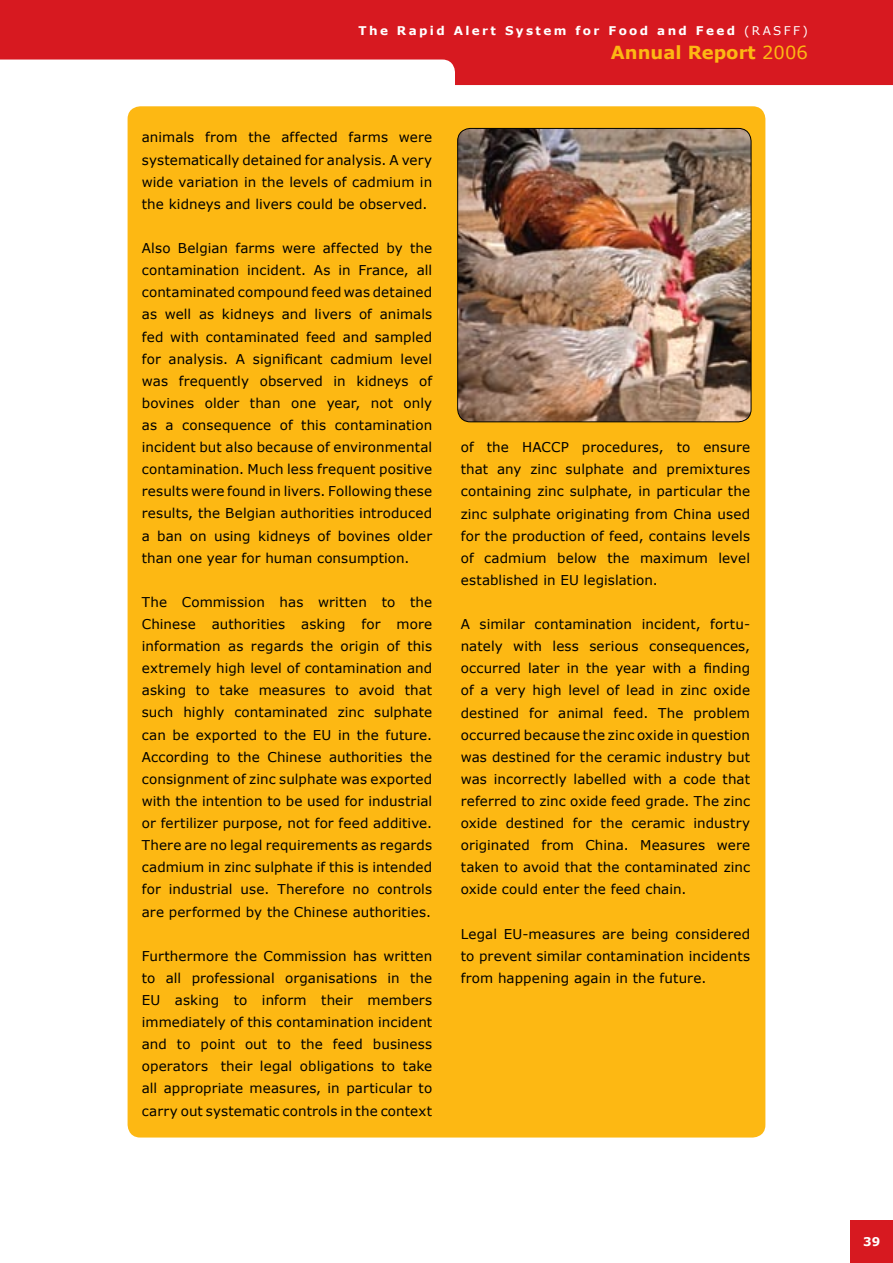
<style>
.page{position:relative;width:893px;height:1263px;background:#fff}
.page>*{position:absolute;margin:0;border:0;box-sizing:border-box;transform-origin:0 0}
.t1{font:700 18px "Verdana";color:#fdb813}
.t2{font:13.5px/22px "Verdana";letter-spacing:.005em;color:#000;text-align:justify}
.t3{font:700 12px "Verdana";letter-spacing:.2em;color:#fff}
.s1{font-weight:400}
</style>
<div class="page">
<div style="left:850px;top:1220px;width:43px;height:43px;background:#d71920"></div>
<svg style="left:0;top:0;width:893px;height:85px;background:#dd3b41"></svg>
<div style="left:128px;top:106px;width:637px;height:1031px;background:#fdb813;border-radius:13px"></div>
<img style="left:458px;top:128px;width:293px;height:294px">
<div style="left:457px;top:128px;width:294px;height:294px;border:1px solid #000;border-radius:13px"></div>
<p class="t3" style="left:358px;top:23px;width:451px">The Rapid Alert System for Food and Feed <span class="s1">(RASFF)</span></p>
<h1 class="t1" style="left:611px;top:41px;width:199px">Annual Report <span class="s1">2006</span></h1>
<p class="t2" style="left:142px;top:126px;width:292px">animals from the affected farms were systematically detained for analysis. A very wide variation in the levels of cadmium in the kidneys and livers could be observed.</p>
<p class="t2" style="left:142px;top:237px;width:292px">Also Belgian farms were affected by the contamination incident. As in France, all contaminated compound feed was detained as well as kidneys and livers of animals fed with contaminated feed and sampled for analysis. A significant cadmium level was frequently observed in kidneys of bovines older than one year, not only as a consequence of this contamination incident but also because of environmental contamination. Much less frequent positive results were found in livers. Following these results, the Belgian authorities introduced a ban on using kidneys of bovines older than one year for human consumption.</p>
<p class="t2" style="left:142px;top:590px;width:292px">The Commission has written to the Chinese authorities asking for more information as regards the origin of this extremely high level of contamination and asking to take measures to avoid that such highly contaminated zinc sulphate can be exported to the EU in the future.<br>According to the Chinese authorities the consignment of zinc sulphate was exported with the intention to be used for industrial or fertilizer purpose, not for feed additive.<br>There are no legal requirements as regards cadmium in zinc sulphate if this is intended for industrial use. Therefore no controls are performed by the Chinese authorities.</p>
<p class="t2" style="left:142px;top:944px;width:292px">Furthermore the Commission has written to all professional organisations in the EU asking to inform their members immediately of this contamination incident and to point out to the feed business operators their legal obligations to take all appropriate measures, in particular to carry out systematic controls in the context</p>
<p class="t2" style="left:461px;top:436px;width:291px">of the HACCP procedures, to ensure that any zinc sulphate and premixtures containing zinc sulphate, in particular the zinc sulphate originating from China used for the production of feed, contains levels of cadmium below the maximum level established in EU legislation.</p>
<p class="t2" style="left:461px;top:613px;width:291px">A similar contamination incident, fortu&shy;nately with less serious consequences, occurred later in the year with a finding of a very high level of lead in zinc oxide destined for animal feed. The problem occurred because the zinc oxide in question was destined for the ceramic industry but was incorrectly labelled with a code that referred to zinc oxide feed grade. The zinc oxide destined for the ceramic industry originated from China. Measures were taken to avoid that the contaminated zinc oxide could enter the feed chain.</p>
<p class="t2" style="left:461px;top:922px;width:291px">Legal EU-measures are being considered to prevent similar contamination incidents from happening again in the future.</p>
<p class="t3" style="left:863px;top:1234px;width:19px">39</p>
</div>
